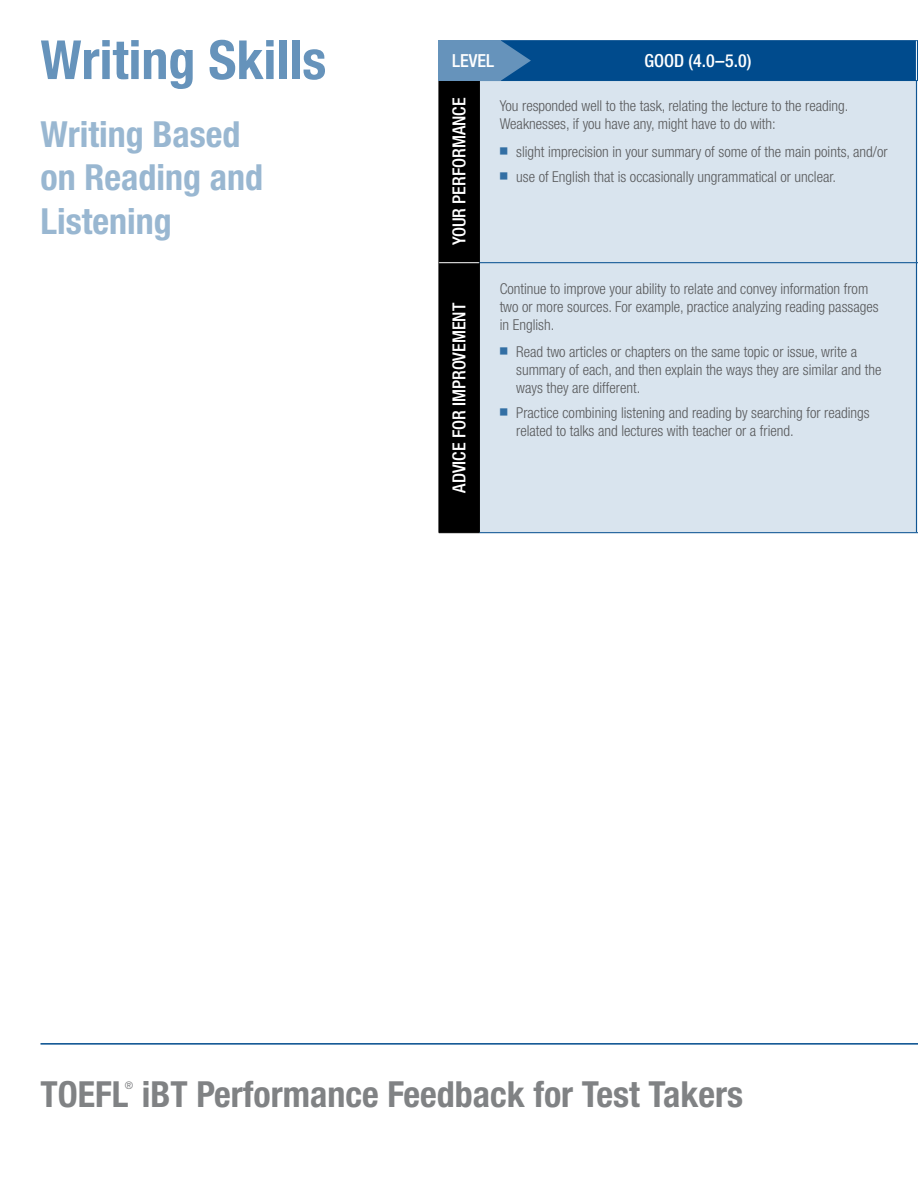
<style>
.page{position:relative;width:918px;height:1188px;background:#fff}
.page>*{position:absolute;margin:0;border:0;box-sizing:border-box;transform-origin:0 0}
.t1{font:700 condensed 54px "Helvetica Neue LT Std";color:#6693bb}
.t2{font:700 condensed 36px "Helvetica Neue LT Std";color:#808284}
.t3{font:700 condensed 36px/43.2px "Helvetica Neue LT Std";color:#99b7d1}
.t4{font:500 condensed 18px "Helvetica Neue LT Std";color:#fff}
.t5{font:300 condensed 15px/18px "Helvetica Neue LT Std";color:#58595b}
.t6{font:condensed 10.5px "Helvetica Neue LT Std";color:#808284}
</style>
<div class="page">
<hr style="left:40px;top:1043px;width:878px;height:2px;background:#004b8d">
<svg style="left:439px;top:40px;width:479px;height:493px;background:#b6c5d3"></svg>
<h1 class="t1" style="left:40px;top:27px;width:287px">Writing Skills</h1>
<h2 class="t3" style="left:40px;top:112px;width:224px">Writing Based on Reading and<br>Listening</h2>
<p class="t4" style="left:452px;top:50px;width:39px">LEVEL</p>
<p class="t4" style="left:644px;top:50px;width:109px">GOOD (4.0–5.0)</p>
<p class="t4" style="left:448px;top:245px;width:148px;rotate:-90deg">YOUR PERFORMANCE</p>
<p class="t5" style="left:500px;top:97px;width:350px">You responded well to the task, relating the lecture to the reading.<br>Weaknesses, if you have any, might have to do with:</p>
<p class="t5" style="left:500px;top:143px;width:389px"><sup>■</sup> slight imprecision in your summary of some of the main points, and/or</p>
<p class="t5" style="left:500px;top:167px;width:338px"><sup>■</sup> use of English that is occasionally ungrammatical or unclear.</p>
<p class="t4" style="left:448px;top:493px;width:190px;rotate:-90deg">ADVICE FOR IMPROVEMENT</p>
<p class="t5" style="left:500px;top:279px;width:380px">Continue to improve your ability to relate and convey information from two or more sources. For example, practice analyzing reading passages in English.</p>
<p class="t5" style="left:516px;top:343px;width:367px;text-indent:-16px"><sup>■</sup> Read two articles or chapters on the same topic or issue, write a summary of each, and then explain the ways they are similar and the ways they are different.</p>
<p class="t5" style="left:516px;top:403px;width:355px;text-indent:-16px"><sup>■</sup> Practice combining listening and reading by searching for readings related to talks and lectures with teacher or a friend.</p>
<h2 class="t2" style="left:40px;top:1073px;width:704px">TOEFL iBT Performance Feedback for Test Takers</h2>
<p class="t6" style="left:125px;top:1079px;width:10px">®</p>
</div>
